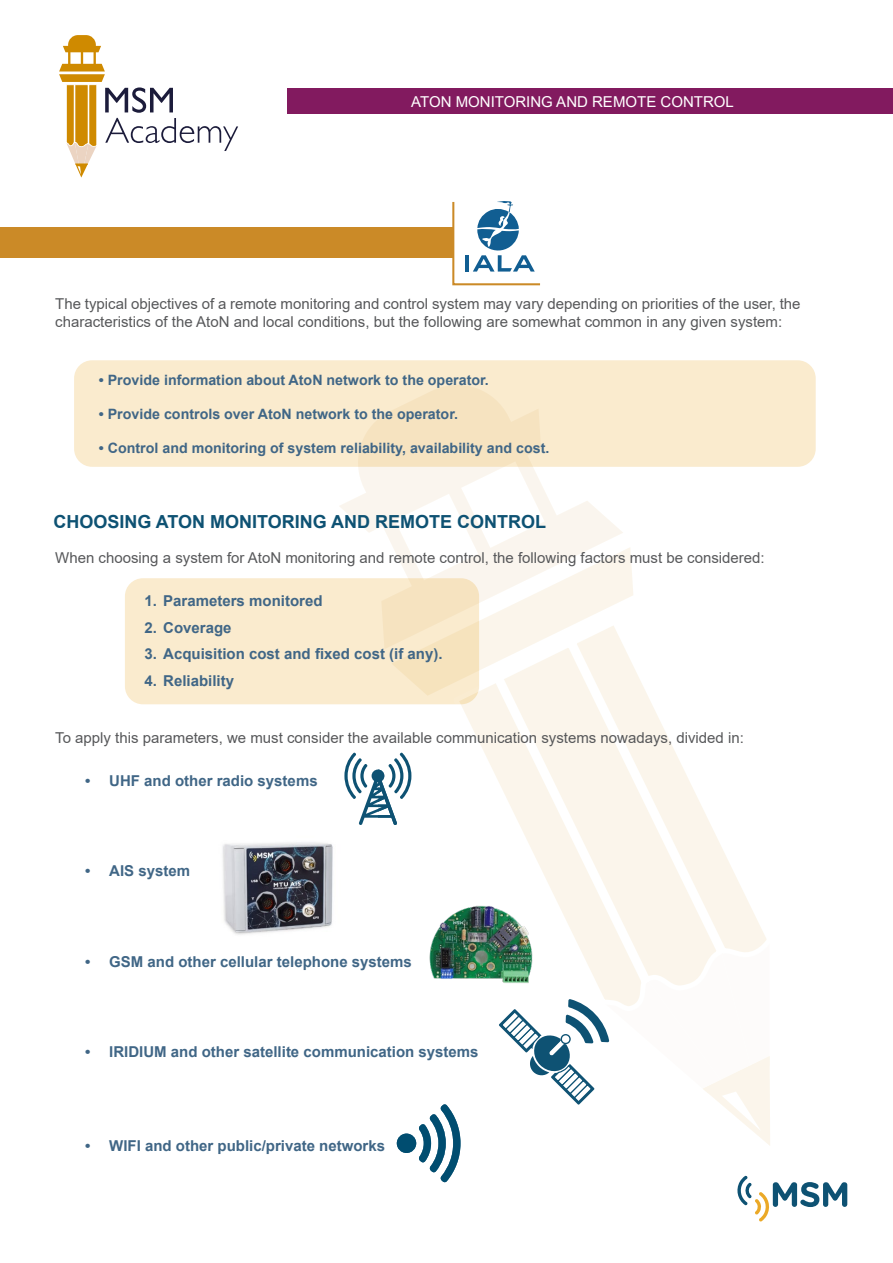
<style>
.page{position:relative;width:893px;height:1263px;background:#fff}
.page>*{position:absolute;margin:0;border:0;box-sizing:border-box;transform-origin:0 0}
.t1{font:700 18px "Arial";color:#0e5273}
.t2{font:15px/18px "Arial";color:#57585a}
.t3{font:700 15px "Arial";color:#406686}
.t4{font:15px "Arial";color:#fff}
.t5{font:700 14.25px "Arial";color:#406686}
</style>
<div class="page">
<img style="left:222px;top:842px;width:111px;height:93px">
<div style="left:74px;top:360px;width:742px;height:107px;background:#faebce;border-radius:18px"></div>
<div style="left:125px;top:578px;width:354px;height:126px;background:#faebce;border-radius:18px"></div>
<svg style="left:339px;top:385px;width:284px;height:263px"></svg>
<svg style="left:391px;top:547px;width:242px;height:148px"></svg>
<svg style="left:453px;top:619px;width:297px;height:286px;fill:#fbf5eb"></svg>
<svg style="left:737px;top:1175px;width:110px;height:47px"></svg>
<svg style="left:59px;top:35px;width:179px;height:143px"></svg>
<div style="left:0;top:228px;width:454px;height:30px;background:#cb8a27"></div>
<svg style="left:451px;top:201px;width:90px;height:85px"></svg>
<div style="left:287px;top:89px;width:606px;height:25px;background:#821a5f"></div>
<svg style="left:397px;top:1104px;width:63px;height:78px"></svg>
<img style="left:429px;top:895px;width:113px;height:84px">
<svg style="left:499px;top:905px;width:271px;height:241px"></svg>
<svg style="left:344px;top:753px;width:67px;height:72px"></svg>
<p class="t4" style="left:411px;top:91px;width:324px">ATON MONITORING AND REMOTE CONTROL</p>
<p class="t2" style="left:55px;top:295px;width:747px">The typical objectives of a remote monitoring and control system may vary depending on priorities of the user, the characteristics of the AtoN and local conditions, but the following are somewhat common in any given system:</p>
<p class="t5" style="left:99px;top:369px;width:392px">• Provide information about AtoN network to the operator.</p>
<p class="t5" style="left:99px;top:404px;width:361px">• Provide controls over AtoN network to the operator.</p>
<p class="t5" style="left:99px;top:438px;width:452px">• Control and monitoring of system reliability, availability and cost.</p>
<p class="t1" style="left:54px;top:509px;width:494px">CHOOSING ATON MONITORING AND REMOTE CONTROL</p>
<p class="t2" style="left:55px;top:548px;width:711px">When choosing a system for AtoN monitoring and remote control, the following factors must be considered:</p>
<p class="t3" style="left:145px;top:590px;width:179px">1. Parameters monitored</p>
<p class="t3" style="left:145px;top:617px;width:89px">2. Coverage</p>
<p class="t3" style="left:145px;top:644px;width:299px">3. Acquisition cost and fixed cost (if any).</p>
<p class="t3" style="left:145px;top:670px;width:91px">4. Reliability</p>
<p class="t2" style="left:55px;top:728px;width:690px">To apply this parameters, we must consider the available communication systems nowadays, divided in:</p>
<p class="t3" style="left:85px;top:770px;width:234px">• UHF and other radio systems</p>
<p class="t3" style="left:85px;top:860px;width:107px">• AIS system</p>
<p class="t3" style="left:85px;top:951px;width:328px">• GSM and other cellular telephone systems</p>
<p class="t3" style="left:85px;top:1041px;width:395px">• IRIDIUM and other satellite communication systems</p>
<p class="t3" style="left:85px;top:1135px;width:302px">• WIFI and other public/private networks</p>
</div>
